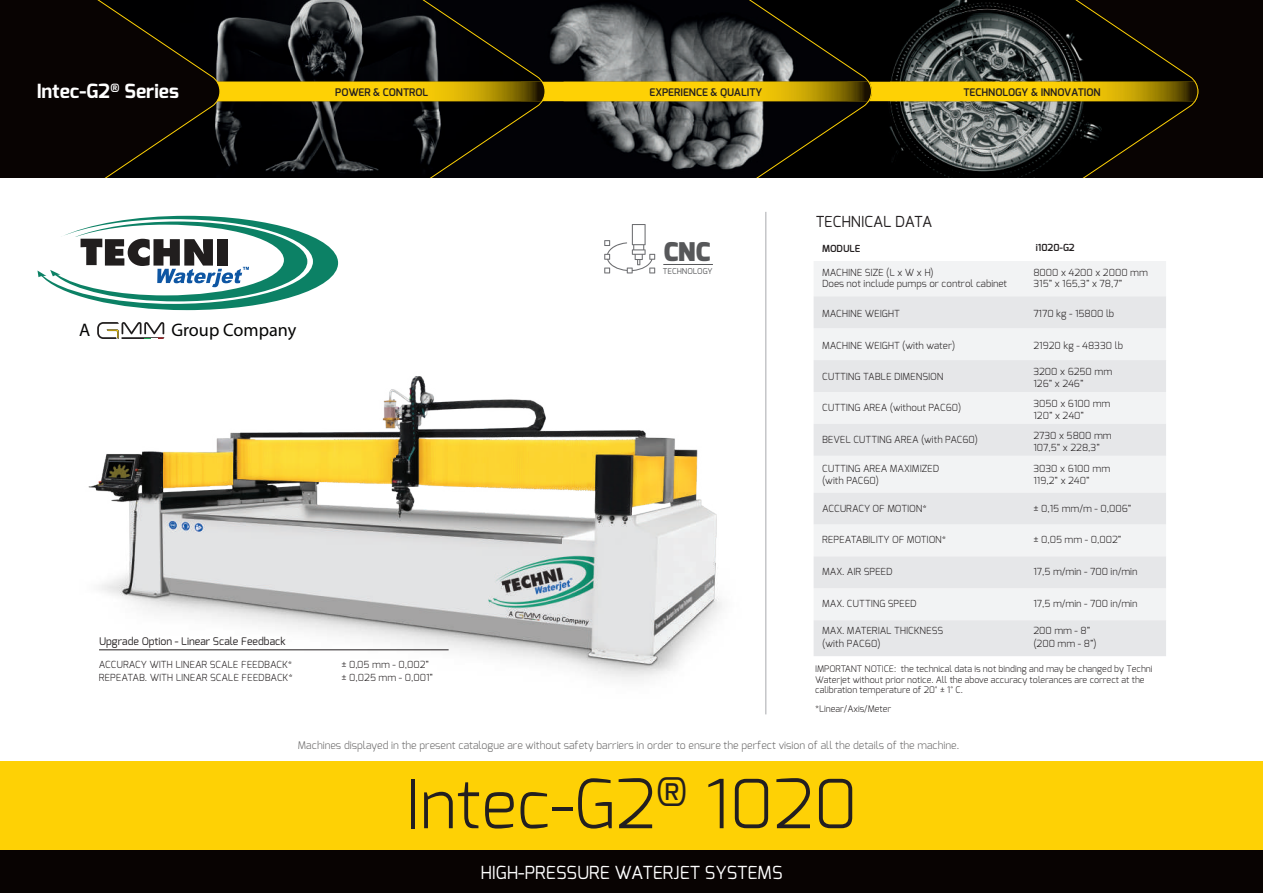
<style>
.page{position:relative;width:1263px;height:893px;background:#fff}
.page>*{position:absolute;margin:0;border:0;box-sizing:border-box;transform-origin:0 0}
.t1{font:300 67.5px "Exo";color:#231f20}
.t2{font:900 25.8px "Exo";color:#57585a}
.t3{font:700 19.5px "Exo";color:#fff}
.t4{font:18.15px "Myriad Pro";color:#050504}
.t5{font:18px "Exo";color:#fff}
.t6{font:15.15px "Exo";color:#231f20}
.t7{font:700 11.4px "Exo";color:#fff}
.t8{font:300 10.5px "Exo";color:#666565}
.t9{font:600 10.5px "Exo";color:#231f20}
.t10{font:10.5px "Exo";color:#231f20}
.t11{font:300 9.75px/11.7px "Exo";color:#231f20}
.t12{font:600 9.75px "Exo";color:#231f20}
.t13{font:300 9px/10.8px "Exo";color:#231f20}
.t14{font:8.1px "Exo";color:#57585a}
</style>
<div class="page">
<img style="left:88px;top:342px;width:679px;height:373px">
<div style="left:0;top:0;width:1263px;height:179px;background:#080302"></div>
<img style="left:872px;top:0;width:116px;height:179px">
<img style="left:546px;top:4px;width:115px;height:175px">
<svg style="left:661px;top:0;width:211px;height:179px"></svg>
<svg style="left:988px;top:0;width:211px;height:179px"></svg>
<img style="left:221px;top:0;width:114px;height:179px">
<svg style="left:221px;top:82px;width:977px;height:19px;background:#e4bb04"></svg>
<svg style="left:10px;top:0;width:211px;height:179px"></svg>
<svg style="left:335px;top:0;width:211px;height:179px"></svg>
<div style="left:814px;top:261px;width:352px;height:35px;background:#f2f3f4"></div>
<svg style="left:814px;top:296px;width:352px;height:360px;fill:#e6e7e9"></svg>
<hr style="left:765px;top:212px;width:1px;height:502px;background:#a8a9ad">
<div style="left:0;top:849px;width:1263px;height:44px;background:#080302"></div>
<div style="left:0;top:761px;width:1263px;height:89px;background:#fed105"></div>
<hr style="left:663px;top:264px;width:50px;height:1px;background:#57585a">
<svg style="left:604px;top:224px;width:51px;height:49px"></svg>
<svg style="left:37px;top:216px;width:301px;height:94px"></svg>
<svg style="left:97px;top:322px;width:67px;height:17px"></svg>
<hr style="left:99px;top:650px;width:350px;height:1px;background:#231f20">
<p class="t7" style="left:110px;top:80px;width:11px">®</p>
<h3 class="t3" style="left:37px;top:79px;width:144px">Intec-G2 Series</h3>
<p class="t9" style="left:335px;top:85px;width:95px">POWER &amp; CONTROL</p>
<p class="t9" style="left:649px;top:85px;width:114px">EXPERIENCE &amp; QUALITY</p>
<p class="t9" style="left:963px;top:85px;width:138px">TECHNOLOGY &amp; INNOVATION</p>
<h3 class="t4" style="left:79px;top:319px;width:13px">A</h3>
<h3 class="t4" style="left:171px;top:319px;width:126px">Group Company</h3>
<h2 class="t2" style="left:664px;top:236px;width:48px">CNC</h2>
<p class="t14" style="left:663px;top:266px;width:51px">TECHNOLOGY</p>
<h3 class="t6" style="left:816px;top:212px;width:118px">TECHNICAL DATA</h3>
<p class="t12" style="left:822px;top:242px;width:40px">MODULE</p>
<p class="t11" style="left:822px;top:278px;width:187px">Does not include pumps or control cabinet</p>
<p class="t11" style="left:822px;top:307px;width:79px">MACHINE WEIGHT</p>
<p class="t11" style="left:822px;top:339px;width:135px">MACHINE WEIGHT (with water)</p>
<p class="t11" style="left:822px;top:370px;width:123px">CUTTING TABLE DIMENSION</p>
<p class="t11" style="left:822px;top:402px;width:141px">CUTTING AREA (without PAC60)</p>
<p class="t11" style="left:822px;top:434px;width:157px">BEVEL CUTTING AREA (with PAC60)</p>
<p class="t11" style="left:822px;top:462px;width:119px">CUTTING AREA MAXIMIZED (with PAC60)</p>
<p class="t11" style="left:822px;top:503px;width:106px">ACCURACY OF MOTION*</p>
<p class="t11" style="left:822px;top:534px;width:126px">REPEATABILITY OF MOTION*</p>
<p class="t11" style="left:822px;top:266px;width:113px">MACHINE SIZE (L x W x H)</p>
<p class="t12" style="left:1036px;top:242px;width:41px">i1020-G2</p>
<p class="t11" style="left:1033px;top:266px;width:116px">8000 x 4200 x 2000 mm<br>315” x 165,3” x 78,7”</p>
<p class="t11" style="left:1033px;top:307px;width:82px">7170 kg - 15800 lb</p>
<p class="t11" style="left:1033px;top:339px;width:91px">21920 kg - 48330 lb</p>
<p class="t11" style="left:1033px;top:366px;width:80px">3200 x 6250 mm<br>126” x 246”</p>
<p class="t11" style="left:1033px;top:398px;width:79px">3050 x 6100 mm<br>120” x 240”</p>
<p class="t11" style="left:1033px;top:429px;width:80px">2730 x 5800 mm<br>107,5” x 228,3”</p>
<p class="t11" style="left:1033px;top:462px;width:78px">3030 x 6100 mm<br>119,2” x 240”</p>
<p class="t11" style="left:1033px;top:503px;width:100px">± 0,15 mm/m - 0,006”</p>
<p class="t11" style="left:1033px;top:534px;width:90px">± 0,05 mm - 0,002”</p>
<p class="t11" style="left:822px;top:566px;width:72px">MAX. AIR SPEED</p>
<p class="t11" style="left:822px;top:598px;width:96px">MAX. CUTTING SPEED</p>
<p class="t11" style="left:822px;top:625px;width:123px">MAX. MATERIAL THICKNESS</p>
<p class="t11" style="left:1033px;top:566px;width:106px">17,5 m/min - 700 in/min</p>
<p class="t11" style="left:1033px;top:598px;width:106px">17,5 m/min - 700 in/min</p>
<p class="t11" style="left:1033px;top:624px;width:58px">200 mm - 8”</p>
<p class="t10" style="left:99px;top:634px;width:188px">Upgrade Option - Linear Scale Feedback</p>
<p class="t11" style="left:99px;top:658px;width:195px">ACCURACY WITH LINEAR SCALE FEEDBACK*</p>
<p class="t11" style="left:342px;top:658px;width:89px">± 0,05 mm - 0,002”</p>
<p class="t11" style="left:99px;top:672px;width:195px">REPEATAB. WITH LINEAR SCALE FEEDBACK*</p>
<p class="t11" style="left:342px;top:672px;width:93px">± 0,025 mm - 0,001”</p>
<p class="t11" style="left:822px;top:637px;width:60px">(with PAC60)</p>
<p class="t11" style="left:1033px;top:637px;width:65px">(200 mm - 8”)</p>
<p class="t13" style="left:815px;top:663px;width:339px">IMPORTANT NOTICE: the technical data is not binding and may be changed by Techni<br>Waterjet without prior notice. All the above accuracy tolerances are correct at the calibration temperature of 20° ± 1° C.</p>
<p class="t13" style="left:815px;top:703px;width:78px">*Linear/Axis/Meter</p>
<p class="t8" style="left:298px;top:739px;width:663px">Machines displayed in the present catalogue are without safety barriers in order to ensure the perfect vision of all the details of the machine.</p>
<h1 class="t1" style="left:405px;top:761px;width:453px">Intec-G2<sup>®</sup> 1020</h1>
<h3 class="t5" style="left:480px;top:861px;width:304px">HIGH-PRESSURE WATERJET SYSTEMS</h3>
</div>
